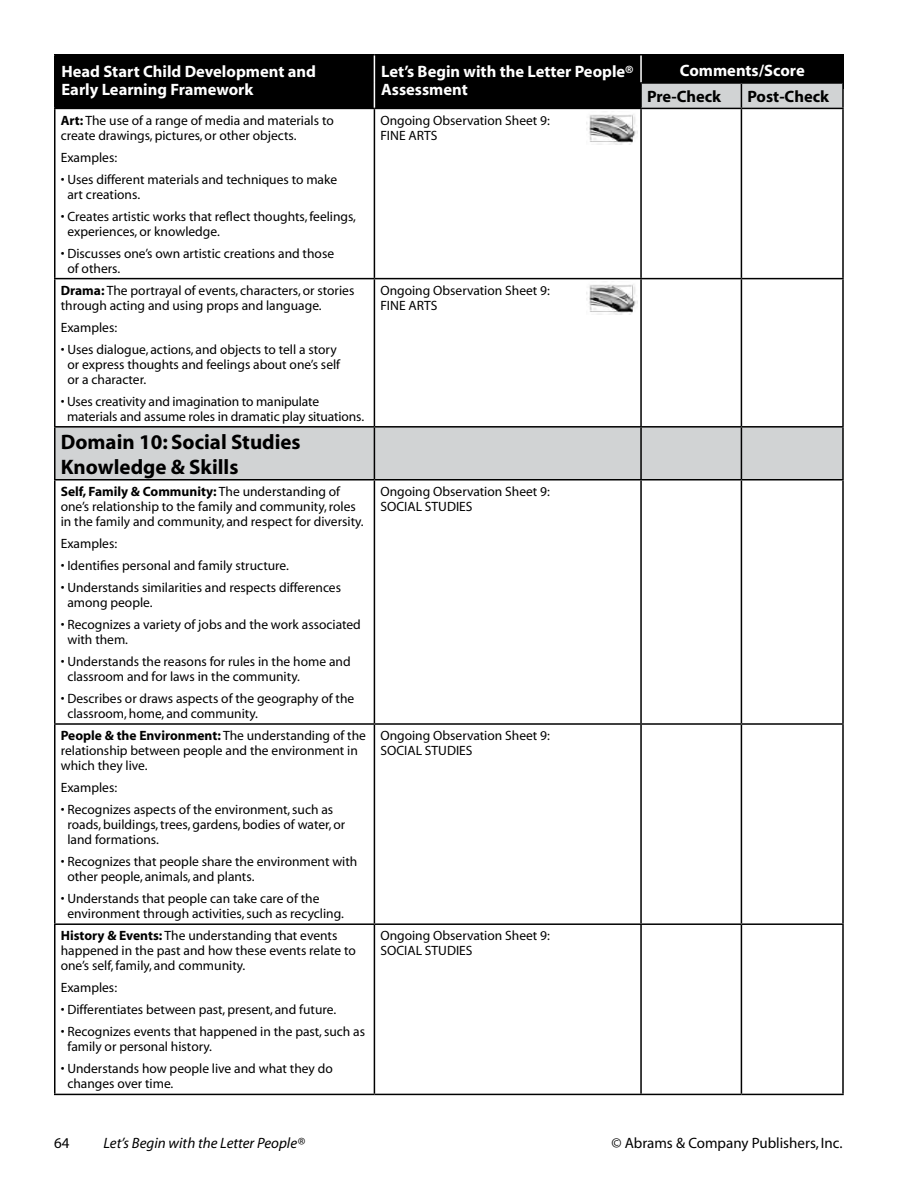
<style>
.page{position:relative;width:918px;height:1188px;background:#fff}
.page>*{position:absolute;margin:0;border:0;box-sizing:border-box;transform-origin:0 0}
.t1{font:700 21px/25.2px "Myriad";color:#000}
.t2{font:700 19.5px "Myriad";color:#fff}
.t3{font:700 16.5px/18px "Myriad";color:#fff}
.t4{font:700 16.5px "Myriad";color:#000}
.t5{font:15px "Myriad";color:#000}
.t6{font:italic 15px "Myriad";color:#000}
.t7{font:13.5px/15px "Myriad";color:#000}
.s1{font-weight:700}
</style>
<div class="page">
<svg style="left:56px;top:109px;width:786px;height:370px"></svg>
<hr style="left:741px;top:82px;width:103px;height:2px;background:#000">
<hr style="left:842px;top:84px;width:2px;height:24px;background:#000">
<hr style="left:54px;top:109px;width:2px;height:169px;background:#000">
<hr style="left:374px;top:109px;width:1px;height:169px;background:#000">
<hr style="left:641px;top:108px;width:100px;height:1px;background:#000">
<hr style="left:640px;top:109px;width:2px;height:169px;background:#000">
<hr style="left:741px;top:108px;width:103px;height:1px;background:#000">
<hr style="left:741px;top:109px;width:1px;height:169px;background:#000">
<hr style="left:842px;top:109px;width:2px;height:169px;background:#000">
<hr style="left:54px;top:278px;width:320px;height:1px;background:#000">
<hr style="left:54px;top:279px;width:2px;height:147px;background:#000">
<hr style="left:374px;top:278px;width:267px;height:1px;background:#000">
<hr style="left:374px;top:279px;width:1px;height:147px;background:#000">
<hr style="left:641px;top:278px;width:100px;height:1px;background:#000">
<hr style="left:640px;top:279px;width:2px;height:147px;background:#000">
<hr style="left:741px;top:278px;width:103px;height:1px;background:#000">
<hr style="left:741px;top:279px;width:1px;height:147px;background:#000">
<hr style="left:842px;top:279px;width:2px;height:147px;background:#000">
<hr style="left:54px;top:426px;width:320px;height:2px;background:#000">
<hr style="left:54px;top:428px;width:2px;height:51px;background:#000">
<hr style="left:374px;top:426px;width:267px;height:2px;background:#000">
<hr style="left:374px;top:428px;width:1px;height:51px;background:#000">
<hr style="left:641px;top:426px;width:100px;height:2px;background:#000">
<hr style="left:640px;top:428px;width:2px;height:51px;background:#000">
<hr style="left:741px;top:426px;width:103px;height:2px;background:#000">
<hr style="left:741px;top:428px;width:1px;height:51px;background:#000">
<hr style="left:842px;top:428px;width:2px;height:51px;background:#000">
<hr style="left:54px;top:479px;width:320px;height:2px;background:#000">
<hr style="left:54px;top:481px;width:2px;height:242px;background:#000">
<hr style="left:374px;top:479px;width:267px;height:2px;background:#000">
<hr style="left:374px;top:481px;width:1px;height:242px;background:#000">
<hr style="left:641px;top:479px;width:100px;height:2px;background:#000">
<hr style="left:640px;top:481px;width:2px;height:242px;background:#000">
<hr style="left:741px;top:479px;width:103px;height:2px;background:#000">
<hr style="left:741px;top:481px;width:1px;height:242px;background:#000">
<hr style="left:842px;top:481px;width:2px;height:242px;background:#000">
<hr style="left:54px;top:723px;width:320px;height:2px;background:#000">
<hr style="left:54px;top:725px;width:2px;height:198px;background:#000">
<hr style="left:374px;top:723px;width:267px;height:2px;background:#000">
<hr style="left:374px;top:725px;width:1px;height:198px;background:#000">
<hr style="left:641px;top:723px;width:100px;height:2px;background:#000">
<hr style="left:640px;top:725px;width:2px;height:198px;background:#000">
<hr style="left:741px;top:723px;width:103px;height:2px;background:#000">
<hr style="left:741px;top:725px;width:1px;height:198px;background:#000">
<hr style="left:842px;top:725px;width:2px;height:198px;background:#000">
<hr style="left:54px;top:923px;width:320px;height:2px;background:#000">
<hr style="left:54px;top:925px;width:2px;height:169px;background:#000">
<hr style="left:374px;top:923px;width:267px;height:2px;background:#000">
<hr style="left:374px;top:925px;width:1px;height:169px;background:#000">
<hr style="left:641px;top:923px;width:100px;height:2px;background:#000">
<hr style="left:640px;top:925px;width:2px;height:169px;background:#000">
<hr style="left:741px;top:923px;width:103px;height:2px;background:#000">
<hr style="left:741px;top:925px;width:1px;height:169px;background:#000">
<hr style="left:842px;top:925px;width:2px;height:169px;background:#000">
<hr style="left:54px;top:1094px;width:320px;height:1px;background:#000">
<hr style="left:374px;top:1094px;width:267px;height:1px;background:#000">
<hr style="left:641px;top:1094px;width:100px;height:1px;background:#000">
<hr style="left:741px;top:1094px;width:103px;height:1px;background:#000">
<hr style="left:54px;top:54px;width:320px;height:2px;background:#000">
<hr style="left:54px;top:55px;width:2px;height:28px;background:#000">
<hr style="left:374px;top:54px;width:267px;height:2px;background:#000">
<hr style="left:641px;top:54px;width:100px;height:2px;background:#000">
<hr style="left:741px;top:54px;width:103px;height:2px;background:#000">
<hr style="left:842px;top:55px;width:2px;height:27px;background:#000">
<hr style="left:54px;top:83px;width:2px;height:25px;background:#000">
<hr style="left:54px;top:108px;width:320px;height:1px;background:#000">
<hr style="left:374px;top:108px;width:267px;height:1px;background:#000">
<svg style="left:56px;top:55px;width:787px;height:53px;background:#181818"></svg>
<hr style="left:640px;top:55px;width:2px;height:27px;background:#fff">
<hr style="left:640px;top:84px;width:2px;height:24px;background:#000">
<img style="left:587px;top:112px;width:51px;height:33px">
<img style="left:587px;top:281px;width:51px;height:33px">
<p class="t3" style="left:62px;top:63px;width:256px">Head Start Child Development and</p>
<h2 class="t2" style="left:633px;top:62px;width:198px">Pre/Mid/Post Checklist</h2>
<p class="t3" style="left:62px;top:81px;width:193px">Early Learning Framework</p>
<p class="t3" style="left:381px;top:63px;width:254px">Let’s Begin with the Letter People®<br>Assessment</p>
<p class="t3" style="left:680px;top:62px;width:126px">Comments/Score</p>
<p class="t4" style="left:647px;top:88px;width:76px">Pre-Check</p>
<p class="t4" style="left:747px;top:88px;width:83px">Post-Check</p>
<p class="t7" style="left:61px;top:113px;width:275px"><span class="s1">Art:</span> The use of a range of media and materials to create drawings, pictures, or other objects.</p>
<p class="t7" style="left:61px;top:150px;width:58px">Examples:</p>
<p class="t7" style="left:67px;top:172px;width:271px;text-indent:-7px">• Uses different materials and techniques to make art creations.</p>
<p class="t7" style="left:67px;top:209px;width:290px;text-indent:-7px">• Creates artistic works that reflect thoughts,feelings, experiences, or knowledge.</p>
<p class="t7" style="left:67px;top:246px;width:268px;text-indent:-7px">• Discusses one’s own artistic creations and those of others.</p>
<p class="t7" style="left:61px;top:283px;width:295px"><span class="s1">Drama:</span> The portrayal of events, characters, or stories through acting and using props and language.</p>
<p class="t7" style="left:61px;top:320px;width:58px">Examples:</p>
<p class="t7" style="left:67px;top:342px;width:274px;text-indent:-7px">• Uses dialogue, actions, and objects to tell a story or express thoughts and feelings about one’s self or a character.</p>
<p class="t7" style="left:67px;top:394px;width:299px;text-indent:-6px">• Uses creativity and imagination to manipulate materials and assume roles in dramatic play situations.</p>
<h1 class="t1" style="left:61px;top:430px;width:241px">Domain 10: Social Studies<br>Knowledge &amp; Skills</h1>
<p class="t7" style="left:61px;top:484px;width:305px"><span class="s1">Self, Family &amp; Community:</span> The understanding of one’s relationship to the family and community,roles in the family and community, and respect for diversity.</p>
<p class="t7" style="left:61px;top:536px;width:58px">Examples:</p>
<p class="t7" style="left:61px;top:558px;width:230px">• Identifies personal and family structure.</p>
<p class="t7" style="left:67px;top:581px;width:275px;text-indent:-7px">• Understands similarities and respects differences among people.</p>
<p class="t7" style="left:67px;top:618px;width:295px;text-indent:-7px">• Recognizes a variety of jobs and the work associated with them.</p>
<p class="t7" style="left:67px;top:655px;width:285px;text-indent:-7px">• Understands the reasons for rules in the home and classroom and for laws in the community.</p>
<p class="t7" style="left:67px;top:692px;width:288px;text-indent:-7px">• Describes or draws aspects of the geography of the classroom, home, and community.</p>
<p class="t7" style="left:61px;top:729px;width:307px"><span class="s1">People &amp; the Environment:</span> The understanding of the relationship between people and the environment in which they live.</p>
<p class="t7" style="left:61px;top:781px;width:58px">Examples:</p>
<p class="t7" style="left:67px;top:803px;width:279px;text-indent:-7px">• Recognizes aspects of the environment,such as roads, buildings,trees, gardens, bodies of water, or land formations.</p>
<p class="t7" style="left:67px;top:855px;width:292px;text-indent:-7px">• Recognizes that people share the environment with other people, animals, and plants.</p>
<p class="t7" style="left:67px;top:892px;width:278px;text-indent:-7px">• Understands that people can take care of the environment through activities,such as recycling.</p>
<p class="t7" style="left:61px;top:929px;width:297px"><span class="s1">History &amp; Events:</span> The understanding that events happened in the past and how these events relate to one’s self,family, and community.</p>
<p class="t7" style="left:61px;top:981px;width:58px">Examples:</p>
<p class="t7" style="left:61px;top:1003px;width:277px">• Differentiates between past, present, and future.</p>
<p class="t7" style="left:67px;top:1025px;width:299px;text-indent:-7px">• Recognizes events that happened in the past,such as family or personal history.</p>
<p class="t7" style="left:67px;top:1062px;width:267px;text-indent:-7px">• Understands how people live and what they do changes over time.</p>
<p class="t7" style="left:380px;top:113px;width:171px">Ongoing Observation Sheet 9:<br>FINE ARTS</p>
<p class="t7" style="left:380px;top:283px;width:171px">Ongoing Observation Sheet 9:<br>FINE ARTS</p>
<p class="t7" style="left:380px;top:484px;width:171px">Ongoing Observation Sheet 9:<br>SOCIAL STUDIES</p>
<p class="t7" style="left:380px;top:729px;width:171px">Ongoing Observation Sheet 9:<br>SOCIAL STUDIES</p>
<p class="t7" style="left:380px;top:929px;width:171px">Ongoing Observation Sheet 9:<br>SOCIAL STUDIES</p>
<p class="t5" style="left:54px;top:1135px;width:17px">64</p>
<p class="t6" style="left:104px;top:1135px;width:203px">Let’s Begin with the Letter People®</p>
<p class="t5" style="left:611px;top:1135px;width:233px">© Abrams &amp; Company Publishers, Inc.</p>
</div>
